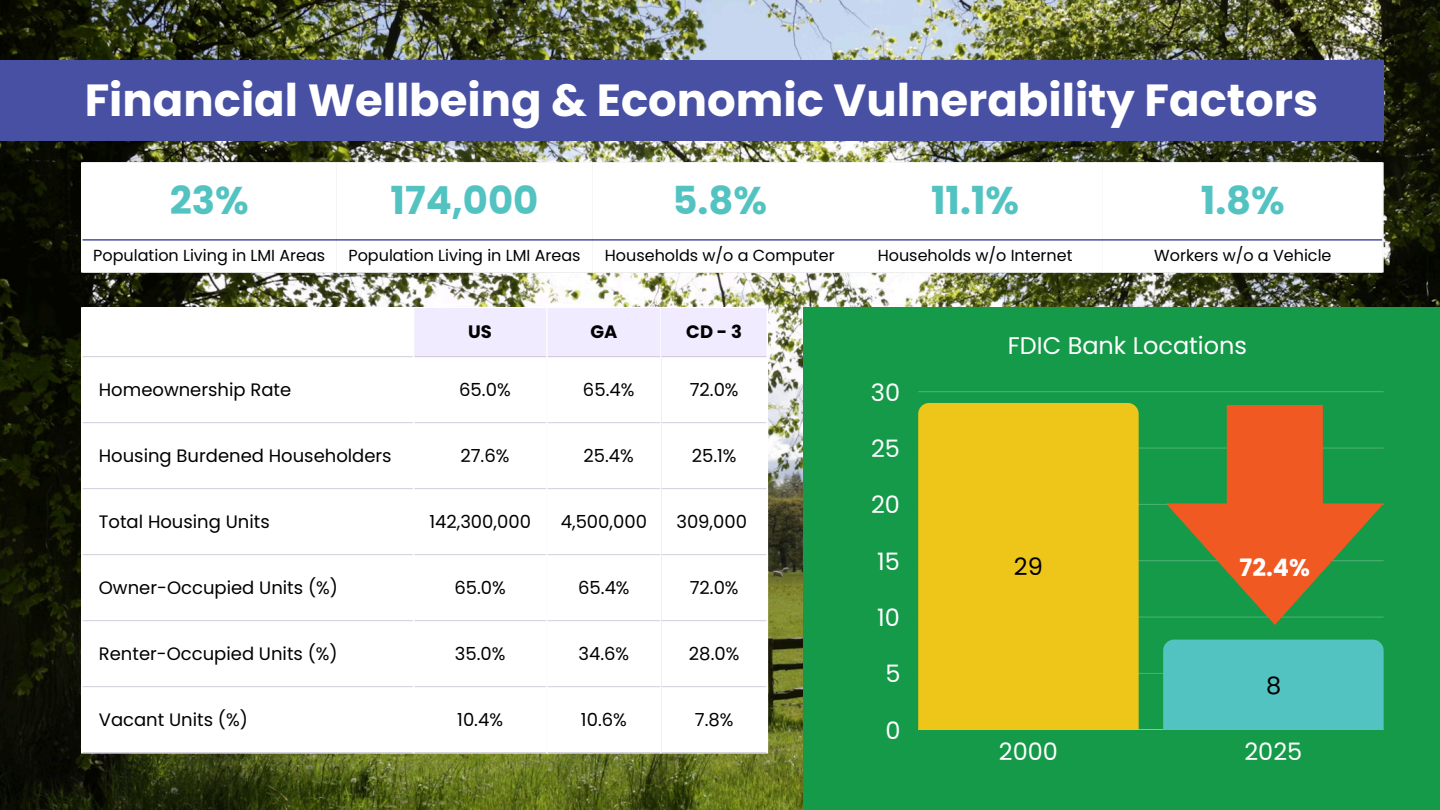
<style>
.page{position:relative;width:1440px;height:810px;background:#fff}
.page>*{position:absolute;margin:0;border:0;box-sizing:border-box;transform-origin:0 0}
.t1{font:700 45px "Poppins";color:#fff}
.t2{font:700 38.6px "Poppins";color:#53c3c2}
.t3{font:24px "Poppins";color:#fff}
.t4{font:700 24px "Poppins";color:#fff}
.t5{font:24px "Poppins";color:#000}
.t6{font:18px "Poppins";color:#000}
.t7{font:700 18px "Poppins";color:#000}
.t8{font:16px "Poppins";color:#000}
</style>
<div class="page">
<img style="left:0;top:0;width:1440px;height:810px">
<div style="left:804px;top:307px;width:636px;height:503px;background:#149a49"></div>
<svg style="left:82px;top:163px;width:1300px;height:109px"></svg>
<hr style="left:82px;top:162px;width:1300px;height:1px;background:#fff">
<hr style="left:82px;top:272px;width:1300px;height:1px;background:#fff">
<hr style="left:81px;top:162px;width:1px;height:110px;background:#fff">
<hr style="left:336px;top:162px;width:2px;height:110px;background:#fff">
<hr style="left:591px;top:162px;width:2px;height:110px;background:#fff">
<hr style="left:847px;top:162px;width:1px;height:110px;background:#fff">
<hr style="left:1102px;top:162px;width:2px;height:110px;background:#fff">
<hr style="left:1382px;top:162px;width:2px;height:110px;background:#fff">
<hr style="left:82px;top:239px;width:1300px;height:2px;background:#4750a2">
<svg style="left:82px;top:308px;width:685px;height:445px"></svg>
<div style="left:414px;top:308px;width:353px;height:49px;background:#f1ebff"></div>
<hr style="left:82px;top:307px;width:685px;height:1px;background:#fff">
<hr style="left:82px;top:357px;width:685px;height:1px;background:#f1ebff">
<hr style="left:82px;top:423px;width:685px;height:1px;background:#f1ebff">
<hr style="left:82px;top:489px;width:685px;height:1px;background:#f1ebff">
<hr style="left:82px;top:555px;width:685px;height:1px;background:#f1ebff">
<hr style="left:82px;top:621px;width:685px;height:1px;background:#f1ebff">
<hr style="left:82px;top:687px;width:685px;height:1px;background:#f1ebff">
<hr style="left:82px;top:753px;width:685px;height:1px;background:#f1ebff">
<hr style="left:81px;top:307px;width:1px;height:446px;background:#fff">
<hr style="left:413px;top:307px;width:1px;height:446px;background:#fff">
<hr style="left:546px;top:307px;width:2px;height:446px;background:#fff">
<hr style="left:660px;top:307px;width:2px;height:446px;background:#fff">
<hr style="left:767px;top:307px;width:1px;height:446px;background:#fff">
<hr style="left:918px;top:729px;width:466px;height:1px;background:#82c99e">
<hr style="left:918px;top:673px;width:466px;height:1px;background:#47b070">
<hr style="left:918px;top:617px;width:466px;height:1px;background:#34a761">
<hr style="left:918px;top:560px;width:466px;height:1px;background:#42ad6c">
<hr style="left:918px;top:504px;width:466px;height:1px;background:#47b070">
<hr style="left:918px;top:448px;width:466px;height:1px;background:#34a761">
<hr style="left:918px;top:392px;width:466px;height:1px;background:#209f52">
<div style="left:918px;top:403px;width:221px;height:327px;background:#eec61a"></div>
<div style="left:1163px;top:640px;width:221px;height:90px;background:#53c3c2"></div>
<svg style="left:1166px;top:405px;width:218px;height:220px"></svg>
<div style="left:0;top:60px;width:1384px;height:81px;background:#4750a2"></div>
<p class="t1" style="left:85px;top:69px;width:1235px">Financial Wellbeing &amp; Economic Vulnerability Factors</p>
<p class="t2" style="left:170px;top:173px;width:81px">23%</p>
<p class="t2" style="left:391px;top:173px;width:149px">174,000</p>
<p class="t2" style="left:672px;top:173px;width:96px">5.8%</p>
<p class="t2" style="left:931px;top:173px;width:90px">11.1%</p>
<p class="t2" style="left:1201px;top:173px;width:86px">1.8%</p>
<p class="t8" style="left:93px;top:244px;width:234px">Population Living in LMI Areas</p>
<p class="t8" style="left:348px;top:244px;width:234px">Population Living in LMI Areas</p>
<p class="t8" style="left:605px;top:244px;width:231px">Households w/o a Computer</p>
<p class="t8" style="left:878px;top:244px;width:196px">Households w/o Internet</p>
<p class="t8" style="left:1154px;top:244px;width:179px">Workers w/o a Vehicle</p>
<p class="t7" style="left:468px;top:319px;width:25px">US</p>
<p class="t7" style="left:590px;top:319px;width:28px">GA</p>
<p class="t7" style="left:686px;top:319px;width:57px">CD-3</p>
<p class="t6" style="left:99px;top:377px;width:194px">Homeownership Rate</p>
<p class="t6" style="left:459px;top:377px;width:53px">65.0%</p>
<p class="t6" style="left:583px;top:377px;width:53px">65.4%</p>
<p class="t6" style="left:690px;top:377px;width:50px">72.0%</p>
<p class="t6" style="left:99px;top:443px;width:294px">Housing Burdened Householders</p>
<p class="t6" style="left:460px;top:443px;width:51px">27.6%</p>
<p class="t6" style="left:584px;top:443px;width:52px">25.4%</p>
<p class="t6" style="left:692px;top:443px;width:46px">25.1%</p>
<p class="t6" style="left:99px;top:509px;width:172px">Total Housing Units</p>
<p class="t6" style="left:429px;top:509px;width:103px">142,300,000</p>
<p class="t6" style="left:561px;top:509px;width:88px">4,500,000</p>
<p class="t6" style="left:676px;top:509px;width:72px">309,000</p>
<p class="t6" style="left:99px;top:575px;width:241px">Owner-Occupied Units (%)</p>
<p class="t6" style="left:454px;top:575px;width:53px">65.0%</p>
<p class="t6" style="left:578px;top:575px;width:53px">65.4%</p>
<p class="t6" style="left:690px;top:575px;width:50px">72.0%</p>
<p class="t6" style="left:99px;top:641px;width:240px">Renter-Occupied Units (%)</p>
<p class="t6" style="left:455px;top:641px;width:52px">35.0%</p>
<p class="t6" style="left:579px;top:641px;width:52px">34.6%</p>
<p class="t6" style="left:689px;top:641px;width:52px">28.0%</p>
<p class="t6" style="left:99px;top:707px;width:151px">Vacant Units (%)</p>
<p class="t6" style="left:457px;top:707px;width:47px">10.4%</p>
<p class="t6" style="left:581px;top:707px;width:47px">10.6%</p>
<p class="t6" style="left:695px;top:707px;width:40px">7.8%</p>
<h3 class="t3" style="left:871px;top:376px;width:31px">30</h3>
<h3 class="t3" style="left:871px;top:432px;width:30px">25</h3>
<h3 class="t3" style="left:871px;top:488px;width:30px">20</h3>
<h3 class="t3" style="left:877px;top:545px;width:24px">15</h3>
<h3 class="t3" style="left:877px;top:601px;width:24px">10</h3>
<h3 class="t3" style="left:886px;top:657px;width:17px">5</h3>
<h3 class="t3" style="left:886px;top:714px;width:17px">0</h3>
<p class="t3" style="left:1008px;top:329px;width:241px">FDIC Bank Locations</p>
<h3 class="t5" style="left:1014px;top:550px;width:30px">29</h3>
<p class="t4" style="left:1240px;top:551px;width:72px">72.4%</p>
<h3 class="t5" style="left:1266px;top:668px;width:17px">8</h3>
<h3 class="t3" style="left:999px;top:735px;width:61px">2000</h3>
<h3 class="t3" style="left:1245px;top:735px;width:59px">2025</h3>
</div>
